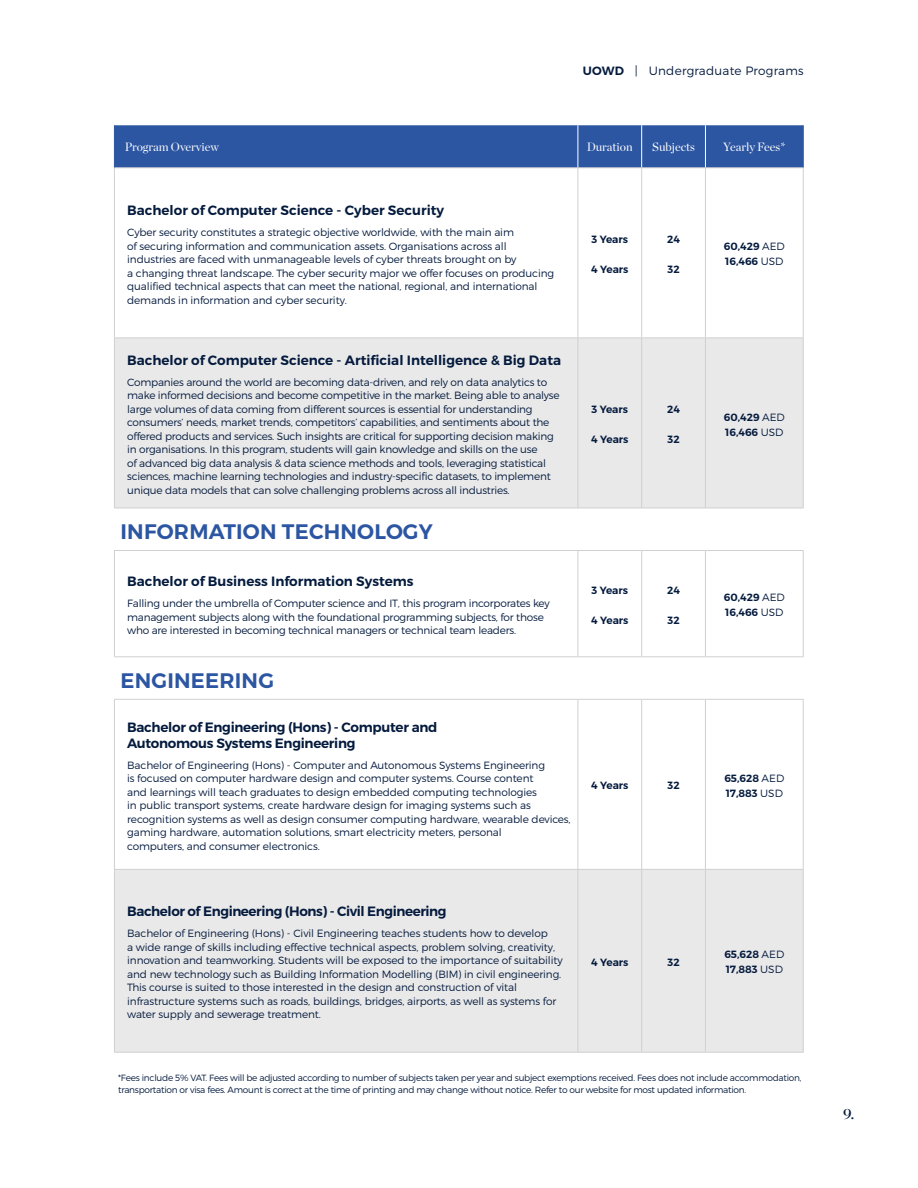
<style>
.page{position:relative;width:918px;height:1188px;background:#fff}
.page>*{position:absolute;margin:0;border:0;box-sizing:border-box;transform-origin:0 0}
.t1{font:600 21px "Montserrat";letter-spacing:.01em;color:#2c55a2}
.t2{font:15px "Chronicle Display Semi";color:#051b3e}
.t3{font:600 13.5px/16.2px "Montserrat";letter-spacing:-.005em;color:#051b3e}
.t4{font:600 13.5px "Montserrat";letter-spacing:-.03em;color:#051b3e}
.t5{font:12px "Chronicle Display";color:#fff}
.t6{font:300 12px "Montserrat";letter-spacing:.02em;color:#051b3e}
.t7{font:300 10.5px/13.5px "Montserrat";letter-spacing:-.01em;color:#051b3e}
.t8{font:600 10.5px/15px "Montserrat";color:#051b3e}
.t9{font:300 9px/12px "Montserrat";letter-spacing:-.03em;color:#051b3e}
.s1{font-weight:600}
.s2{font-weight:300}
</style>
<div class="page">
<div style="left:115px;top:125px;width:688px;height:42px;background:#2c55a2"></div>
<svg style="left:114px;top:339px;width:689px;height:713px"></svg>
<div style="left:115px;top:870px;width:590px;height:182px;background:#e9e9e9"></div>
<hr style="left:114px;top:167px;width:464px;height:1px;background:#d0d0d0">
<hr style="left:114px;top:168px;width:1px;height:170px;background:#d0d0d0">
<hr style="left:578px;top:167px;width:64px;height:1px;background:#d0d0d0">
<hr style="left:578px;top:168px;width:1px;height:170px;background:#d0d0d0">
<hr style="left:642px;top:167px;width:63px;height:1px;background:#d0d0d0">
<hr style="left:641px;top:168px;width:1px;height:170px;background:#d0d0d0">
<hr style="left:705px;top:167px;width:99px;height:1px;background:#d0d0d0">
<hr style="left:705px;top:168px;width:1px;height:170px;background:#d0d0d0">
<hr style="left:803px;top:168px;width:1px;height:170px;background:#d0d0d0">
<hr style="left:114px;top:338px;width:464px;height:1px;background:#d0d0d0">
<hr style="left:114px;top:338px;width:1px;height:170px;background:#d0d0d0">
<hr style="left:578px;top:338px;width:64px;height:1px;background:#d0d0d0">
<hr style="left:578px;top:338px;width:1px;height:170px;background:#d0d0d0">
<hr style="left:642px;top:338px;width:63px;height:1px;background:#d0d0d0">
<hr style="left:641px;top:338px;width:1px;height:170px;background:#d0d0d0">
<hr style="left:705px;top:338px;width:99px;height:1px;background:#d0d0d0">
<hr style="left:705px;top:338px;width:1px;height:170px;background:#d0d0d0">
<hr style="left:803px;top:338px;width:1px;height:170px;background:#d0d0d0">
<hr style="left:114px;top:508px;width:464px;height:1px;background:#d0d0d0">
<hr style="left:578px;top:508px;width:64px;height:1px;background:#d0d0d0">
<hr style="left:642px;top:508px;width:63px;height:1px;background:#d0d0d0">
<hr style="left:705px;top:508px;width:99px;height:1px;background:#d0d0d0">
<hr style="left:114px;top:550px;width:464px;height:1px;background:#d0d0d0">
<hr style="left:114px;top:551px;width:1px;height:105px;background:#d0d0d0">
<hr style="left:578px;top:550px;width:64px;height:1px;background:#d0d0d0">
<hr style="left:578px;top:551px;width:1px;height:105px;background:#d0d0d0">
<hr style="left:642px;top:550px;width:63px;height:1px;background:#d0d0d0">
<hr style="left:641px;top:551px;width:1px;height:105px;background:#d0d0d0">
<hr style="left:705px;top:550px;width:99px;height:1px;background:#d0d0d0">
<hr style="left:705px;top:551px;width:1px;height:105px;background:#d0d0d0">
<hr style="left:803px;top:551px;width:1px;height:105px;background:#d0d0d0">
<hr style="left:114px;top:656px;width:464px;height:1px;background:#d0d0d0">
<hr style="left:578px;top:656px;width:64px;height:1px;background:#d0d0d0">
<hr style="left:642px;top:656px;width:63px;height:1px;background:#d0d0d0">
<hr style="left:705px;top:656px;width:99px;height:1px;background:#d0d0d0">
<hr style="left:114px;top:699px;width:464px;height:1px;background:#d0d0d0">
<hr style="left:114px;top:700px;width:1px;height:169px;background:#d0d0d0">
<hr style="left:578px;top:699px;width:64px;height:1px;background:#d0d0d0">
<hr style="left:578px;top:700px;width:1px;height:169px;background:#d0d0d0">
<hr style="left:642px;top:699px;width:63px;height:1px;background:#d0d0d0">
<hr style="left:641px;top:700px;width:1px;height:169px;background:#d0d0d0">
<hr style="left:705px;top:699px;width:99px;height:1px;background:#d0d0d0">
<hr style="left:705px;top:700px;width:1px;height:169px;background:#d0d0d0">
<hr style="left:803px;top:700px;width:1px;height:169px;background:#d0d0d0">
<hr style="left:114px;top:869px;width:464px;height:1px;background:#d0d0d0">
<hr style="left:114px;top:870px;width:1px;height:182px;background:#d0d0d0">
<hr style="left:578px;top:869px;width:64px;height:1px;background:#d0d0d0">
<hr style="left:578px;top:870px;width:1px;height:182px;background:#d0d0d0">
<hr style="left:642px;top:869px;width:63px;height:1px;background:#d0d0d0">
<hr style="left:641px;top:870px;width:1px;height:182px;background:#d0d0d0">
<hr style="left:705px;top:869px;width:99px;height:1px;background:#d0d0d0">
<hr style="left:705px;top:870px;width:1px;height:182px;background:#d0d0d0">
<hr style="left:803px;top:870px;width:1px;height:182px;background:#d0d0d0">
<hr style="left:114px;top:1052px;width:464px;height:1px;background:#d0d0d0">
<hr style="left:578px;top:1052px;width:64px;height:1px;background:#d0d0d0">
<hr style="left:642px;top:1052px;width:63px;height:1px;background:#d0d0d0">
<hr style="left:705px;top:1052px;width:99px;height:1px;background:#d0d0d0">
<hr style="left:578px;top:125px;width:1px;height:42px;background:#fff">
<hr style="left:641px;top:125px;width:1px;height:42px;background:#fff">
<hr style="left:705px;top:125px;width:1px;height:42px;background:#fff">
<hr style="left:114px;top:125px;width:1px;height:42px;background:#2c55a2">
<hr style="left:803px;top:125px;width:1px;height:42px;background:#2c55a2">
<p class="t6" style="left:583px;top:64px;width:222px"><span class="s1">UOWD</span> | Undergraduate Programs</p>
<p class="t5" style="left:125px;top:138px;width:96px">Program Overview</p>
<p class="t5" style="left:587px;top:138px;width:48px">Duration</p>
<p class="t5" style="left:652px;top:138px;width:44px">Subjects</p>
<p class="t5" style="left:723px;top:138px;width:64px">Yearly Fees*</p>
<p class="t3" style="left:127px;top:202px;width:319px">Bachelor of Computer Science - Cyber Security</p>
<p class="t7" style="left:127px;top:225px;width:429px">Cyber security constitutes a strategic objective worldwide, with the main aim<br>of securing information and communication assets. Organisations across all industries are faced with unmanageable levels of cyber threats brought on by<br>a changing threat landscape. The cyber security major we offer focuses on producing qualified technical aspects that can meet the national, regional, and international demands in information and cyber security.</p>
<p class="t8" style="left:591px;top:232px;width:38px">3 Years</p>
<p class="t8" style="left:591px;top:262px;width:39px">4 Years</p>
<p class="t3" style="left:127px;top:352px;width:435px">Bachelor of Computer Science - Artificial Intelligence &amp; Big Data</p>
<p class="t7" style="left:127px;top:375px;width:434px">Companies around the world are becoming data-driven, and rely on data analytics to make informed decisions and become competitive in the market. Being able to analyse large volumes of data coming from different sources is essential for understanding consumers’ needs, market trends, competitors’ capabilities, and sentiments about the offered products and services. Such insights are critical for supporting decision making in organisations. In this program, students will gain knowledge and skills on the use<br>of advanced big data analysis &amp; data science methods and tools, leveraging statistical sciences, machine learning technologies and industry-specific datasets, to implement unique data models that can solve challenging problems across all industries.</p>
<h1 class="t1" style="left:121px;top:519px;width:314px">INFORMATION TECHNOLOGY</h1>
<p class="t3" style="left:127px;top:573px;width:288px">Bachelor of Business Information Systems</p>
<p class="t7" style="left:127px;top:597px;width:424px">Falling under the umbrella of Computer science and IT, this program incorporates key management subjects along with the foundational programming subjects, for those who are interested in becoming technical managers or technical team leaders.</p>
<p class="t8" style="left:591px;top:402px;width:38px">3 Years</p>
<p class="t8" style="left:591px;top:432px;width:39px">4 Years</p>
<p class="t8" style="left:591px;top:583px;width:38px">3 Years</p>
<p class="t8" style="left:591px;top:613px;width:39px">4 Years</p>
<p class="t8" style="left:667px;top:232px;width:14px">24</p>
<p class="t8" style="left:668px;top:262px;width:14px">32</p>
<p class="t8" style="left:667px;top:402px;width:14px">24</p>
<p class="t8" style="left:668px;top:432px;width:14px">32</p>
<p class="t8" style="left:667px;top:583px;width:14px">24</p>
<p class="t8" style="left:668px;top:613px;width:14px">32</p>
<p class="t8" style="left:724px;top:239px;width:62px">60,429 <span class="s2">AED<br></span>16,466 <span class="s2">USD</span></p>
<p class="t8" style="left:724px;top:409px;width:62px">60,429 <span class="s2">AED<br></span>16,466 <span class="s2">USD</span></p>
<p class="t8" style="left:724px;top:590px;width:62px">60,429 <span class="s2">AED<br></span>16,466 <span class="s2">USD</span></p>
<h1 class="t1" style="left:121px;top:668px;width:155px">ENGINEERING</h1>
<p class="t3" style="left:127px;top:719px;width:312px">Bachelor of Engineering (Hons) - Computer and<br>Autonomous Systems Engineering</p>
<p class="t7" style="left:127px;top:758px;width:445px">Bachelor of Engineering (Hons) - Computer and Autonomous Systems Engineering<br>is focused on computer hardware design and computer systems. Course content<br>and learnings will teach graduates to design embedded computing technologies<br>in public transport systems, create hardware design for imaging systems such as recognition systems as well as design consumer computing hardware, wearable devices, gaming hardware, automation solutions, smart electricity meters, personal<br>computers, and consumer electronics.</p>
<p class="t8" style="left:591px;top:778px;width:39px">4 Years</p>
<p class="t8" style="left:668px;top:778px;width:14px">32</p>
<p class="t8" style="left:724px;top:771px;width:61px">65,628 <span class="s2">AED<br></span>17,883 <span class="s2">USD</span></p>
<p class="t4" style="left:127px;top:903px;width:321px">Bachelor of Engineering (Hons) - Civil Engineering</p>
<p class="t7" style="left:127px;top:927px;width:437px">Bachelor of Engineering (Hons) - Civil Engineering teaches students how to develop<br>a wide range of skills including effective technical aspects, problem solving, creativity, innovation and teamworking. Students will be exposed to the importance of suitability and new technology such as Building Information Modelling (BIM) in civil engineering.<br>This course is suited to those interested in the design and construction of vital infrastructure systems such as roads, buildings, bridges, airports, as well as systems for water supply and sewerage treatment.</p>
<p class="t8" style="left:591px;top:955px;width:39px">4 Years</p>
<p class="t8" style="left:668px;top:955px;width:14px">32</p>
<p class="t8" style="left:724px;top:947px;width:61px">65,628 <span class="s2">AED<br></span>17,883 <span class="s2">USD</span></p>
<p class="t9" style="left:118px;top:1072px;width:685px">*Fees include 5% VAT. Fees will be adjusted according to number of subjects taken per year and subject exemptions received. Fees does not include accommodation, transportation or visa fees. Amount is correct at the time of printing and may change without notice. Refer to our website for most updated information.</p>
<h2 class="t2" style="left:843px;top:1102px;width:12px">9.</h2>
</div>
